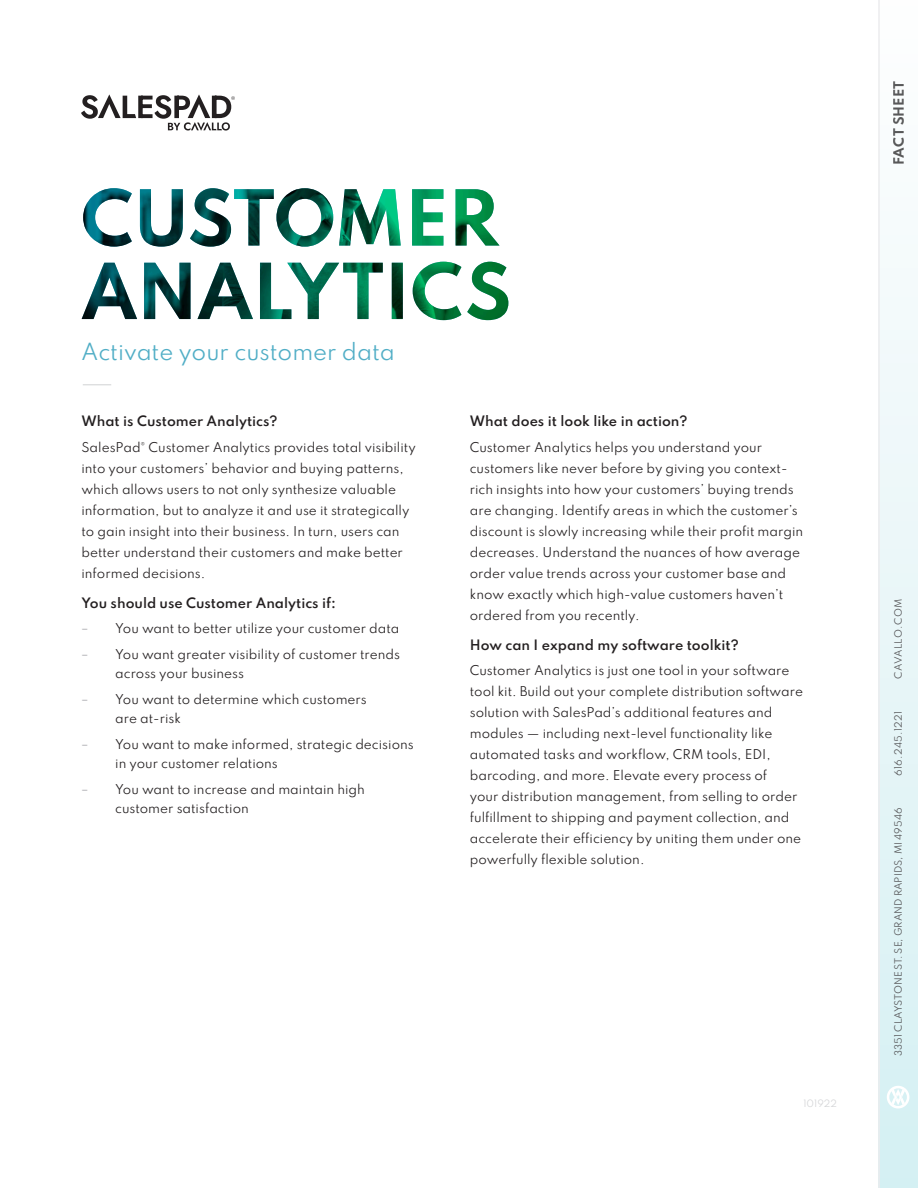
<style>
.page{position:relative;width:918px;height:1188px;background:#fff}
.page>*{position:absolute;margin:0;border:0;box-sizing:border-box;transform-origin:0 0}
.t1{font:21px "Spartan";color:#51aec6}
.Body_Copy{font:600 12.75px "Spartan";color:#231f20}
.t2{font:700 12.75px "Spartan";color:#3e3e3f}
.Body_Copy-2{font:12px/21px "Spartan";color:#231f20}
.t3{font:9px "Spartan";color:#535355}
.t4{font:9px "Spartan";letter-spacing:.03em;color:#535355}
.Body_Copy-3{font:9px "Spartan";color:#d4d5d7}
.s1{font-family:"Gotham";font-size:12.75px;color:#a8a9ad}
</style>
<div class="page">
<svg style="left:82px;top:189px;width:426px;height:131px"></svg>
<img style="left:83px;top:188px;width:250px;height:59px">
<svg style="left:83px;top:384px;width:28px;height:1px"></svg>
<div style="left:878px;top:0;width:40px;height:1188px;background:linear-gradient(to bottom,#fefefe,#d5f0f3)"></div>
<svg style="left:887px;top:1086px;width:22px;height:22px"></svg>
<div style="left:138px;top:96px;width:5px;height:22px;background:#231f20"></div>
<svg style="left:143px;top:96px;width:10px;height:4px"></svg>
<svg style="left:143px;top:104px;width:9px;height:4px"></svg>
<svg style="left:143px;top:114px;width:10px;height:4px"></svg>
<svg style="left:81px;top:94px;width:55px;height:25px"></svg>
<svg style="left:154px;top:94px;width:81px;height:37px"></svg>
<hr style="left:878px;top:0;width:2px;height:1188px;background:#ececee">
<p class="t2" style="left:889px;top:165px;width:86px;rotate:-90deg">FACT SHEET</p>
<p class="t1" style="left:81px;top:336px;width:315px">Activate your customer data</p>
<p class="Body_Copy" style="left:81px;top:411px;width:198px">What is Customer Analytics?</p>
<p class="Body_Copy-2" style="left:81px;top:436px;width:336px">SalesPad<sup>®</sup> Customer Analytics provides total visibility into your customers’ behavior and buying patterns, which allows users to not only synthesize valuable information, but to analyze it and use it strategically to gain insight into their business. In turn, users can better understand their customers and make better informed decisions.</p>
<p class="Body_Copy" style="left:81px;top:593px;width:256px">You should use Customer Analytics if:</p>
<p class="Body_Copy-2" style="left:81px;top:618px;width:319px"><span class="s1">–</span> You want to better utilize your customer data</p>
<p class="Body_Copy-2" style="left:115px;top:644px;width:286px;line-height:19.5px;text-indent:-34px"><span class="s1">–</span> You want greater visibility of customer trends across your business</p>
<p class="Body_Copy-2" style="left:115px;top:689px;width:253px;line-height:19.5px;text-indent:-34px"><span class="s1">–</span> You want to determine which customers are at-risk</p>
<p class="Body_Copy-2" style="left:115px;top:734px;width:300px;line-height:19.5px;text-indent:-34px"><span class="s1">–</span> You want to make informed, strategic decisions in your customer relations</p>
<p class="Body_Copy-2" style="left:115px;top:779px;width:251px;line-height:19.5px;text-indent:-34px"><span class="s1">–</span> You want to increase and maintain high customer satisfaction</p>
<p class="Body_Copy" style="left:470px;top:411px;width:219px">What does it look like in action?</p>
<p class="Body_Copy-2" style="left:470px;top:436px;width:335px">Customer Analytics helps you understand your customers like never before by giving you context&shy;rich insights into how your customers’ buying trends are changing. Identify areas in which the customer’s discount is slowly increasing while their profit margin decreases. Understand the nuances of how average order value trends across your customer base and know exactly which high-value customers haven’t ordered from you recently.</p>
<p class="Body_Copy" style="left:470px;top:635px;width:271px">How can I expand my software toolkit?</p>
<p class="Body_Copy-2" style="left:470px;top:660px;width:335px">Customer Analytics is just one tool in your software tool kit. Build out your complete distribution software solution with SalesPad’s additional features and modules — including next-level functionality like automated tasks and workflow, CRM tools, EDI, barcoding, and more. Elevate every process of<br>your distribution management, from selling to order fulfillment to shipping and payment collection, and accelerate their efficiency by uniting them under one powerfully flexible solution.</p>
<p class="Body_Copy-3" style="left:803px;top:1097px;width:35px">101922</p>
<p class="t4" style="left:892px;top:679px;width:81px;rotate:-90deg">CAVALLO.COM</p>
<p class="t4" style="left:892px;top:776px;width:66px;rotate:-90deg">616.245.1221</p>
<p class="t3" style="left:892px;top:1056px;width:250px;rotate:-90deg">3351 CLAYSTONE ST. SE, GRAND RAPIDS, MI 49546</p>
</div>
